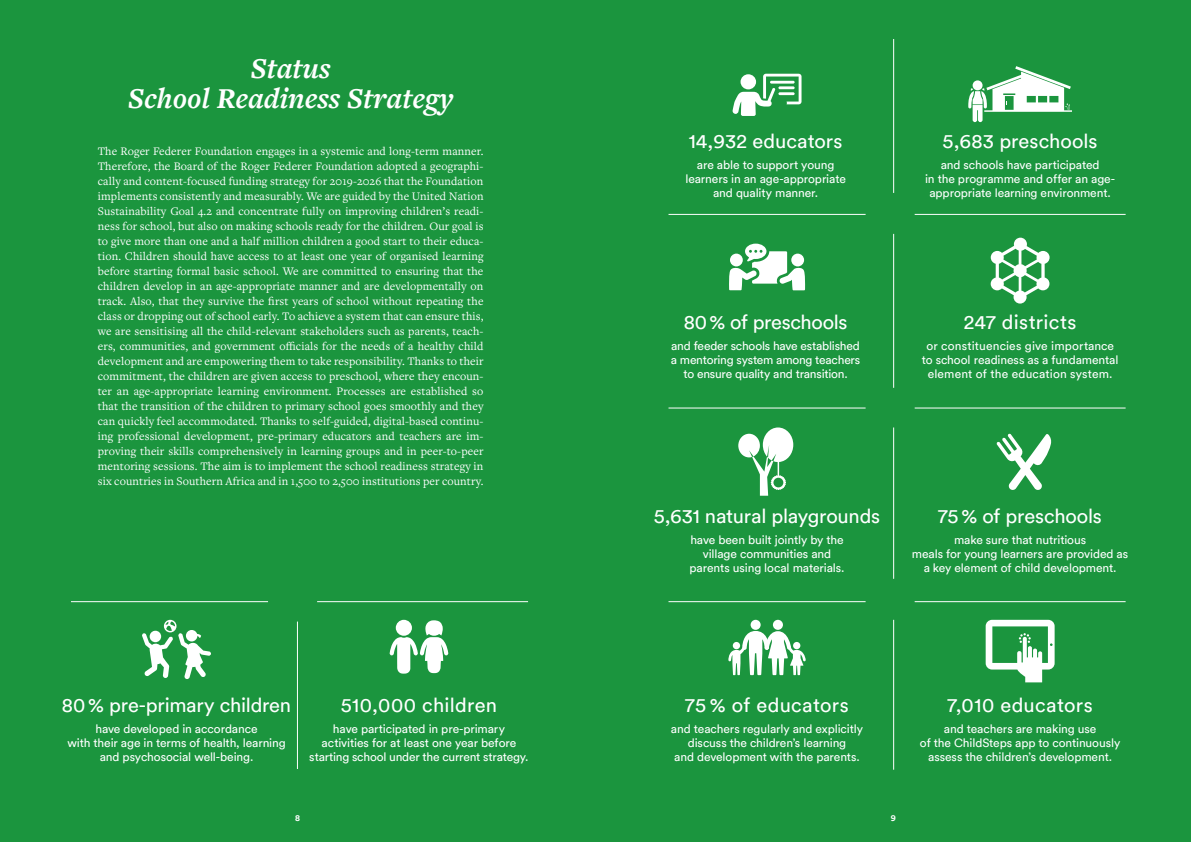
<style>
.page{position:relative;width:1191px;height:842px;background:#fff}
.page>*{position:absolute;margin:0;border:0;box-sizing:border-box;transform-origin:0 0}
.t1{font:italic 700 30px/30px "Freight Text Pro";color:#fff;text-align:center}
.t2{font:20px "Circular";color:#fff}
.t3{font:20px "Circular";letter-spacing:-.02em;color:#fff}
.t4{font:20px "Circular";letter-spacing:.02em;color:#fff}
.t5{font:12px/15px "Freight Text Pro";letter-spacing:.01em;color:#fff;text-align:justify}
.t6{font:12px/14px "Circular";letter-spacing:-.01em;color:#fff;text-align:center}
.t7{font:700 8.8px "Circular";color:#fff}
</style>
<div class="page">
<div style="left:0;top:0;width:595px;height:842px;background:#1b953e"></div>
<svg style="left:389px;top:620px;width:59px;height:54px"></svg>
<svg style="left:142px;top:620px;width:69px;height:59px"></svg>
<hr style="left:297px;top:621px;width:1px;height:148px;background:#fff">
<hr style="left:71px;top:601px;width:197px;height:1px;background:#fff">
<hr style="left:317px;top:601px;width:211px;height:1px;background:#fff">
<div style="left:595px;top:0;width:596px;height:842px;background:#1b953e"></div>
<svg style="left:968px;top:66px;width:104px;height:56px"></svg>
<div style="left:972px;top:80px;width:10px;height:10px;background:#fff;border-radius:50%"></div>
<svg style="left:729px;top:244px;width:76px;height:46px"></svg>
<div style="left:730px;top:254px;width:13px;height:12px;background:#fff;border-radius:50%"></div>
<svg style="left:996px;top:433px;width:55px;height:57px"></svg>
<svg style="left:985px;top:620px;width:69px;height:62px"></svg>
<hr style="left:893px;top:234px;width:1px;height:154px;background:#fff">
<hr style="left:893px;top:39px;width:1px;height:154px;background:#fff">
<hr style="left:893px;top:427px;width:1px;height:152px;background:#fff">
<hr style="left:893px;top:620px;width:1px;height:150px;background:#fff">
<hr style="left:668px;top:408px;width:197px;height:1px;background:#fff">
<hr style="left:668px;top:214px;width:197px;height:1px;background:#fff">
<hr style="left:668px;top:601px;width:197px;height:1px;background:#fff">
<hr style="left:914px;top:408px;width:211px;height:1px;background:#fff">
<hr style="left:914px;top:214px;width:211px;height:1px;background:#fff">
<hr style="left:914px;top:601px;width:211px;height:1px;background:#fff">
<div style="left:750px;top:620px;width:10px;height:10px;background:#fff;border-radius:50%"></div>
<div style="left:773px;top:620px;width:10px;height:10px;background:#fff;border-radius:50%"></div>
<svg style="left:728px;top:631px;width:77px;height:44px"></svg>
<svg style="left:990px;top:238px;width:59px;height:66px"></svg>
<svg style="left:738px;top:427px;width:55px;height:69px"></svg>
<svg style="left:732px;top:74px;width:69px;height:42px"></svg>
<hr style="left:770px;top:81px;width:24px;height:3px;background:#fff">
<hr style="left:778px;top:86px;width:16px;height:3px;background:#fff">
<hr style="left:778px;top:92px;width:16px;height:3px;background:#fff">
<h1 class="t1" style="left:128px;top:52px;width:327px">Status<br>School Readiness Strategy</h1>
<p class="t5" style="left:98px;top:143px;width:387px">The Roger Federer Foundation engages in a systemic and long-term manner.<br>Therefore, the Board of the Roger Federer Foundation adopted a geographi&shy;cally and content-focused funding strategy for 2019-2026 that the Foundation implements consistently and measurably. We are guided by the United Nation Sustainability Goal 4.2 and concentrate fully on improving children’s readi&shy;ness for school, but also on making schools ready for the children. Our goal is to give more than one and a half million children a good start to their educa&shy;tion. Children should have access to at least one year of organised learning before starting formal basic school. We are committed to ensuring that the children develop in an age-appropriate manner and are developmentally on track. Also, that they survive the first years of school without repeating the class or dropping out of school early. To achieve a system that can ensure this, we are sensitising all the child-relevant stakeholders such as parents, teach&shy;ers, communities, and government officials for the needs of a healthy child development and are empowering them to take responsibility. Thanks to their commitment, the children are given access to preschool, where they encoun&shy;ter an age-appropriate learning environment. Processes are established so that the transition of the children to primary school goes smoothly and they can quickly feel accommodated. Thanks to self-guided, digital-based continu&shy;ing professional development, pre-primary educators and teachers are im&shy;proving their skills comprehensively in learning groups and in peer-to-peer mentoring sessions. The aim is to implement the school readiness strategy in six countries in Southern Africa and in 1,500 to 2,500 institutions per country.</p>
<h2 class="t2" style="left:62px;top:693px;width:231px">80% pre-primary children</h2>
<p class="t6" style="left:67px;top:722px;width:220px">have developed in accordance<br>with their age in terms of health, learning and psychosocial well-being.</p>
<h2 class="t2" style="left:341px;top:693px;width:158px">510,000 children</h2>
<p class="t6" style="left:309px;top:722px;width:221px">have participated in pre-primary activities for at least one year before starting school under the current strategy.</p>
<p class="t7" style="left:295px;top:812px;width:6px">8</p>
<h2 class="t2" style="left:688px;top:128px;width:155px">14,932 educators</h2>
<p class="t6" style="left:685px;top:157px;width:162px">are able to support young learners in an age-appropriate and quality manner.</p>
<h2 class="t3" style="left:684px;top:310px;width:165px">80% of preschools</h2>
<p class="t6" style="left:671px;top:339px;width:191px">and feeder schools have established a mentoring system among teachers to ensure quality and transition.</p>
<h2 class="t2" style="left:942px;top:128px;width:157px">5,683 preschools</h2>
<p class="t6" style="left:925px;top:157px;width:192px">and schools have participated<br>in the programme and offer an age&shy;appropriate learning environment.</p>
<h2 class="t2" style="left:963px;top:310px;width:114px">247 districts</h2>
<p class="t6" style="left:921px;top:339px;width:198px">or constituencies give importance to school readiness as a fundamental element of the education system.</p>
<h2 class="t2" style="left:654px;top:504px;width:228px">5,631 natural playgrounds</h2>
<p class="t6" style="left:689px;top:533px;width:156px">have been built jointly by the village communities and parents using local materials.</p>
<h2 class="t2" style="left:938px;top:504px;width:165px">75% of preschools</h2>
<p class="t6" style="left:912px;top:533px;width:218px">make sure that nutritious<br>meals for young learners are provided as a key element of child development.</p>
<h2 class="t2" style="left:685px;top:693px;width:165px">75 % of educators</h2>
<p class="t6" style="left:671px;top:722px;width:194px">and teachers regularly and explicitly discuss the children’s learning<br>and development with the parents.</p>
<p class="t7" style="left:890px;top:812px;width:7px">9</p>
<h2 class="t4" style="left:947px;top:693px;width:147px">7,010 educators</h2>
<p class="t6" style="left:920px;top:722px;width:202px">and teachers are making use<br>of the ChildSteps app to continuously assess the children’s development.</p>
</div>
